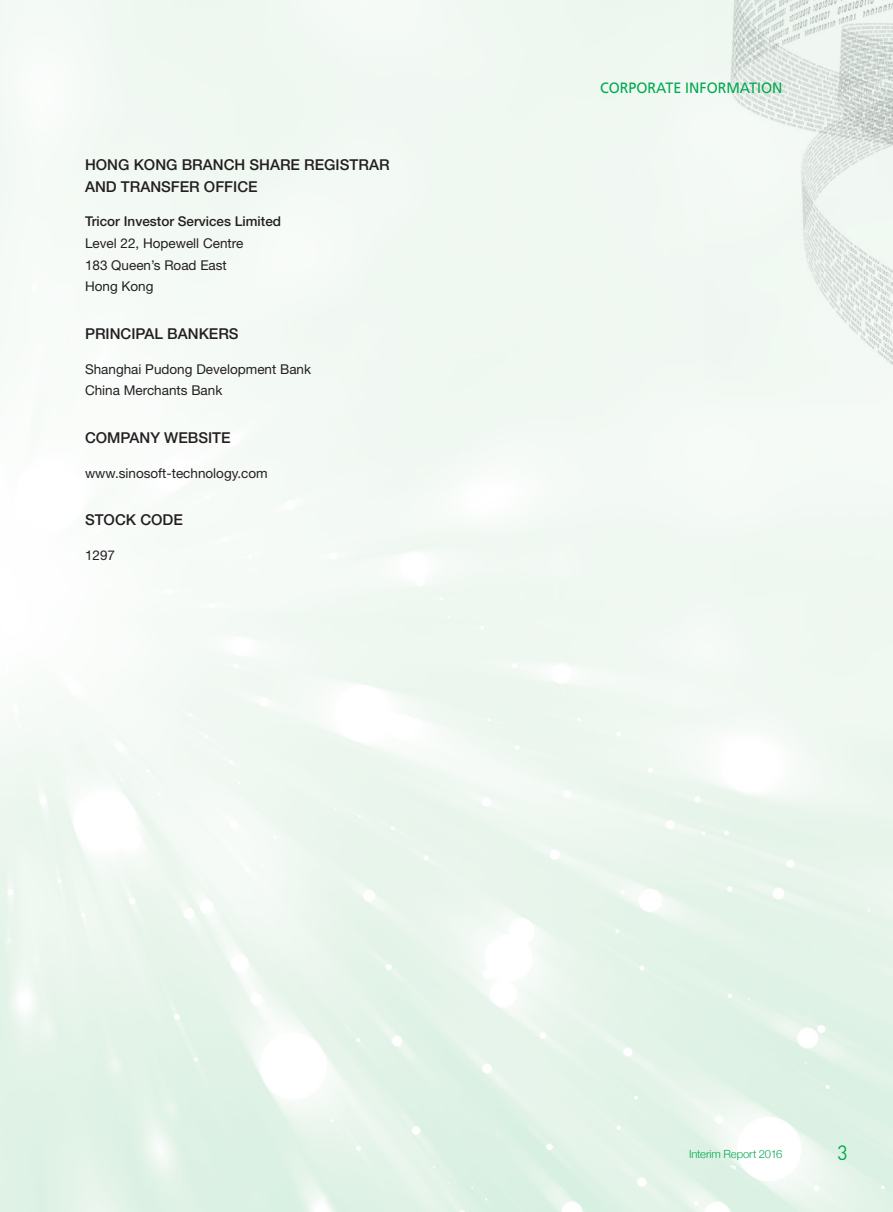
<style>
.page{position:relative;width:893px;height:1212px;background:#fff}
.page>*{position:absolute;margin:0;border:0;box-sizing:border-box;transform-origin:0 0}
.t1{font:20.4px "DIN";color:#00a94f;scale:.95 1}
.t2{font:500 15px/21.8px "Helvetica Neue LT Std";color:#231f20}
.t3{font:15px "Frutiger LT Std";color:#00a94f;scale:.95 1}
.t4{font:13.5px/21.8px "Helvetica Neue LT Std";color:#231f20}
.t5{font:500 13.5px "Helvetica Neue LT Std";color:#231f20}
.t6{font:300 11.25px "Helvetica Neue";letter-spacing:-.01em;color:#00a94f}
</style>
<div class="page">
<img style="left:704px;top:0;width:189px;height:404px">
<p class="t2" style="left:85px;top:153px;width:306px">HONG KONG BRANCH SHARE REGISTRAR<br>AND TRANSFER OFFICE</p>
<p class="t5" style="left:85px;top:213px;width:198px">Tricor Investor Services Limited</p>
<p class="t4" style="left:85px;top:232px;width:160px">Level 22, Hopewell Centre<br>183 Queen’s Road East<br>Hong Kong</p>
<p class="t2" style="left:85px;top:323px;width:155px">PRINCIPAL BANKERS</p>
<p class="t4" style="left:85px;top:358px;width:228px">Shanghai Pudong Development Bank<br>China Merchants Bank</p>
<p class="t2" style="left:85px;top:427px;width:147px">COMPANY WEBSITE</p>
<p class="t4" style="left:85px;top:462px;width:184px">www.sinosoft-technology.com</p>
<p class="t2" style="left:85px;top:509px;width:99px">STOCK CODE</p>
<p class="t4" style="left:85px;top:544px;width:32px">1297</p>
<p class="t3" style="left:600px;top:79px;width:193px">CORPORATE INFORMATI ON</p>
<p class="t6" style="left:689px;top:1145px;width:95px">Interim Report 2016</p>
<h1 class="t1" style="left:837px;top:1140px;width:12px">3</h1>
</div>
